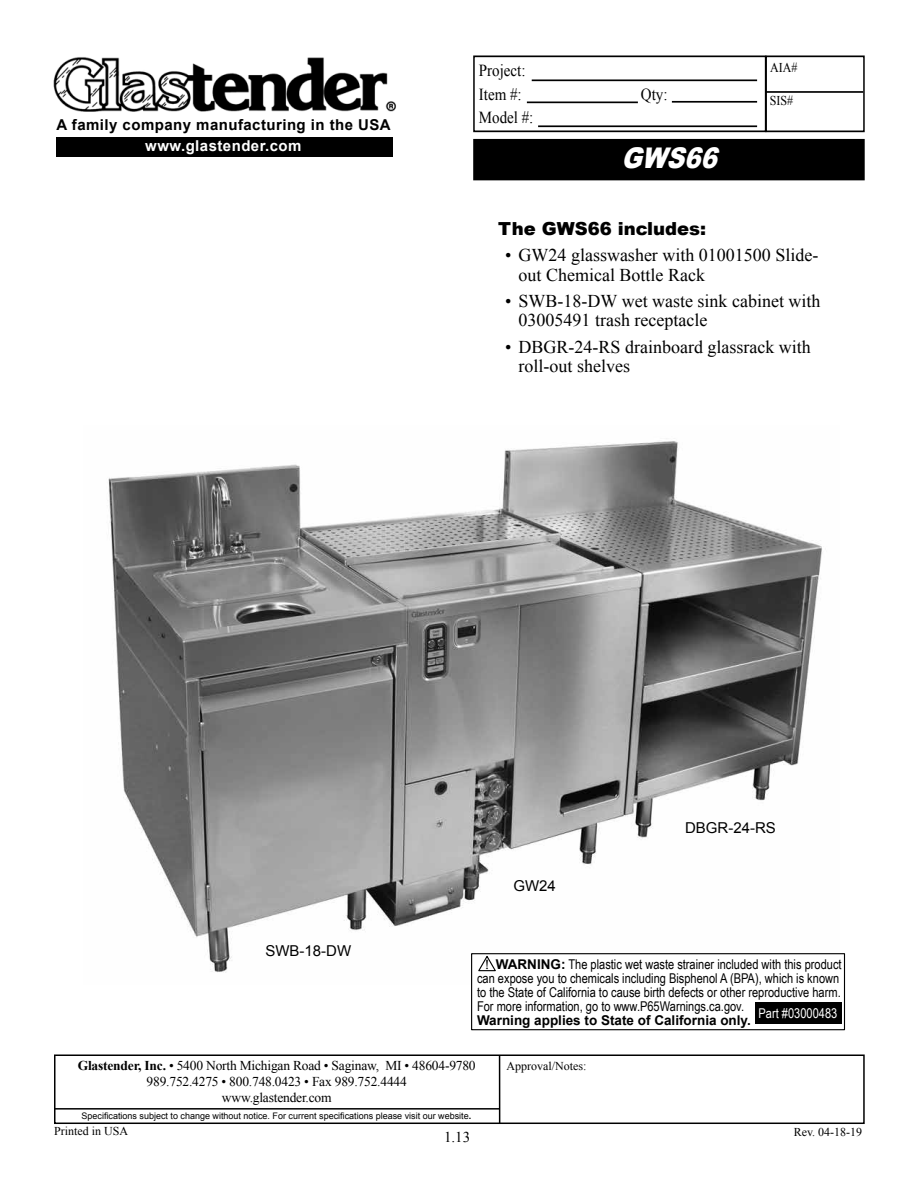
<style>
.page{position:relative;width:918px;height:1188px;background:#fff}
.page>*{position:absolute;margin:0;border:0;box-sizing:border-box;transform-origin:0 0}
.t1{font:italic 900 28.5px "Arial";color:#fff;scale:.86 1}
.t2{font:18px/19.5px "Times New Roman";color:#000}
.t3{font:900 18px "Arial";color:#000}
.t4{font:16.8px/23.5px "Times New Roman";color:#000;scale:.89 1}
.t5{font:700 15px "Arial";letter-spacing:.03em;color:#000}
.t6{font:15px "Arial";color:#000}
.t7{font:700 15px "Arial";letter-spacing:.03em;color:#fff}
.t8{font:15px "Times New Roman";color:#000}
.t9{font:13.5px/14px "Arial Narrow";color:#000}
.t10{font:13.5px/16.2px "Times New Roman";letter-spacing:-.015em;color:#000;text-align:center}
.t11{font:700 13.5px "Arial";color:#000}
.t12{font:13.5px "Arial Narrow";color:#fff}
.t13{font:13.5px "Times New Roman";letter-spacing:-.015em;color:#000;scale:.89 1}
.t14{font:12px "Times New Roman";color:#000}
.t15{font:9px "Arial";color:#000}
.s1{font-family:"Bookman Old Style";font-size:13.35px}
.s2{font-family:"Arial";font-weight:700}
.s3{font-weight:700}
</style>
<div class="page">
<img style="left:53px;top:57px;width:343px;height:55px">
<div style="left:474px;top:140px;width:390px;height:40px;background:#000"></div>
<div style="left:473px;top:139px;width:392px;height:41px;border:2px solid #000"></div>
<div style="left:54px;top:1054px;width:811px;height:70px;border:2px solid #000"></div>
<hr style="left:499px;top:1056px;width:1px;height:68px;background:#000">
<hr style="left:54px;top:1108px;width:446px;height:2px;background:#000">
<div style="left:473px;top:56px;width:293px;height:76px;border:2px solid #000"></div>
<hr style="left:532px;top:80px;width:225px;height:1px;background:#000">
<hr style="left:527px;top:102px;width:111px;height:1px;background:#000">
<hr style="left:672px;top:101px;width:85px;height:2px;background:#000">
<hr style="left:538px;top:125px;width:219px;height:2px;background:#000">
<div style="left:765px;top:56px;width:100px;height:76px;border:2px solid #000"></div>
<hr style="left:766px;top:91px;width:97px;height:2px;background:#000">
<div style="left:57px;top:137px;width:336px;height:20px;background:#000"></div>
<img style="left:108px;top:441px;width:714px;height:532px">
<div style="left:472px;top:954px;width:372px;height:76px;background:#fff"></div>
<div style="left:471px;top:953px;width:374px;height:77px;border:1px solid #000"></div>
<svg style="left:477px;top:954px;width:20px;height:18px"></svg>
<div style="left:755px;top:1002px;width:87px;height:22px;background:#000"></div>
<p class="t5" style="left:57px;top:115px;width:336px">A family company manufacturing in the USA</p>
<p class="t7" style="left:145px;top:136px;width:158px">www.glastender.com</p>
<p class="t4" style="left:479px;top:58px;width:54px">Project:<br>Item #:</p>
<p class="t4" style="left:479px;top:105px;width:63px">Model #:</p>
<p class="t4" style="left:641px;top:82px;width:31px">Qty:</p>
<h1 class="t1" style="left:621px;top:137px;width:125px">GWS66</h1>
<p class="t13" style="left:770px;top:58px;width:32px">AIA#</p>
<p class="t13" style="left:770px;top:91px;width:28px">SIS#</p>
<h2 class="t3" style="left:498px;top:216px;width:210px">The GWS66 includes:</h2>
<h2 class="t2" style="left:519px;top:245px;width:301px;text-indent:-14px">• GW24 glasswasher with 01001500 Slide&shy;out Chemical Bottle Rack</h2>
<h2 class="t2" style="left:519px;top:291px;width:304px;text-indent:-14px">• SWB-18-DW wet waste sink cabinet with<br>03005491 trash receptacle</h2>
<h2 class="t2" style="left:519px;top:337px;width:294px;text-indent:-14px">• DBGR-24-RS drainboard glassrack with roll-out shelves</h2>
<p class="t6" style="left:265px;top:941px;width:87px">SWB-18-DW</p>
<p class="t6" style="left:513px;top:876px;width:44px">GW24</p>
<p class="t6" style="left:685px;top:818px;width:92px">DBGR-24-RS</p>
<p class="t9" style="left:477px;top:957px;width:366px;text-indent:8px"><span class="s1">!</span> <span class="s2">WARNING:</span> The plastic wet waste strainer included with this product can expose you to chemicals including Bisphenol A (BPA), which is known to the State of California to cause birth defects or other reproductive harm.<br>For more information, go to www.P65Warnings.ca.gov.</p>
<p class="t11" style="left:477px;top:1011px;width:275px">Warning applies to State of California only.</p>
<p class="t12" style="left:759px;top:1003px;width:80px">Part #03000483</p>
<p class="t10" style="left:78px;top:1057px;width:399px"><span class="s3">Glastender, Inc.</span> • 5400 North Michigan Road • Saginaw, MI • 48604-9780<br>989.752.4275 • 800.748.0423 • Fax 989.752.4444<br>www.glastender.com</p>
<p class="t14" style="left:507px;top:1058px;width:81px">Approval/Notes:</p>
<p class="t15" style="left:82px;top:1110px;width:391px">Specifications subject to change without notice. For current specifications please visit our website<span class="s3">.</span></p>
<p class="t14" style="left:54px;top:1123px;width:76px">Printed in USA</p>
<p class="t8" style="left:444px;top:1127px;width:28px">1.13</p>
<p class="t14" style="left:794px;top:1124px;width:70px">Rev. 04-18-19</p>
</div>
